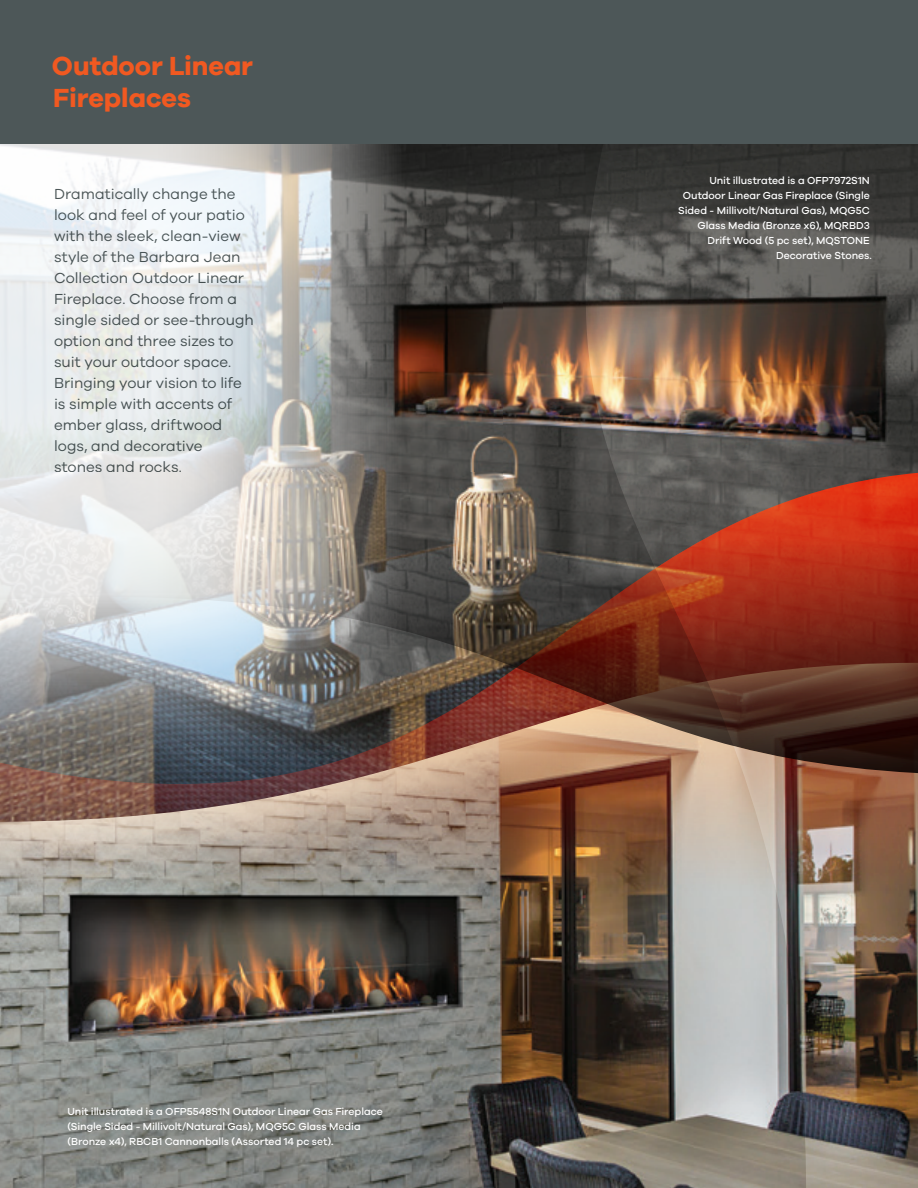
<style>
.page{position:relative;width:918px;height:1188px;background:#fff}
.page>*{position:absolute;margin:0;border:0;box-sizing:border-box;transform-origin:0 0}
.t1{font:700 27px/31.5px "Galano Grotesque";letter-spacing:-.005em;color:#f15921}
.t2{font:15px/21px "Galano Grotesque";color:#4d5758}
.t3{font:500 10.5px/15px "Galano Grotesque";letter-spacing:-.005em;color:#fff;text-align:right}
</style>
<div class="page">
<img style="left:0;top:892px;width:584px;height:296px">
<img style="left:402px;top:144px;width:182px;height:329px">
<img style="left:0;top:473px;width:584px;height:419px">
<img style="left:402px;top:539px;width:182px;height:234px">
<img style="left:584px;top:144px;width:334px;height:1044px">
<img style="left:0;top:144px;width:402px;height:741px">
<div style="left:0;top:0;width:918px;height:144px;background:#4d5758"></div>
<h1 class="t1" style="left:52px;top:50px;width:203px">Outdoor Linear<br>Fireplaces</h1>
<p class="t2" style="left:54px;top:183px;width:201px">Dramatically change the look and feel of your patio with the sleek, clean-view style of the Barbara Jean<br>Collection Outdoor Linear<br>Fireplace. Choose from a single sided or see-through option and three sizes to suit your outdoor space.<br>Bringing your vision to life is simple with accents of ember glass, driftwood logs, and decorative stones and rocks.</p>
<p class="t3" style="left:678px;top:173px;width:195px">Unit illustrated is a OFP7972S1N<br>Outdoor Linear Gas Fireplace (Single<br>Sided - Millivolt/Natural Gas), MQG5C<br>Glass Media (Bronze x6), MQRBD3<br>Drift Wood (5 pc set), MQSTONE<br>Decorative Stones.</p>
<p class="t3" style="left:68px;top:1104px;width:317px;text-align:left">Unit illustrated is a OFP5548S1N Outdoor Linear Gas Fireplace (Single Sided - Millivolt/Natural Gas), MQG5C Glass Media (Bronze x4), RBCB1 Cannonballs (Assorted 14 pc set).</p>
</div>
